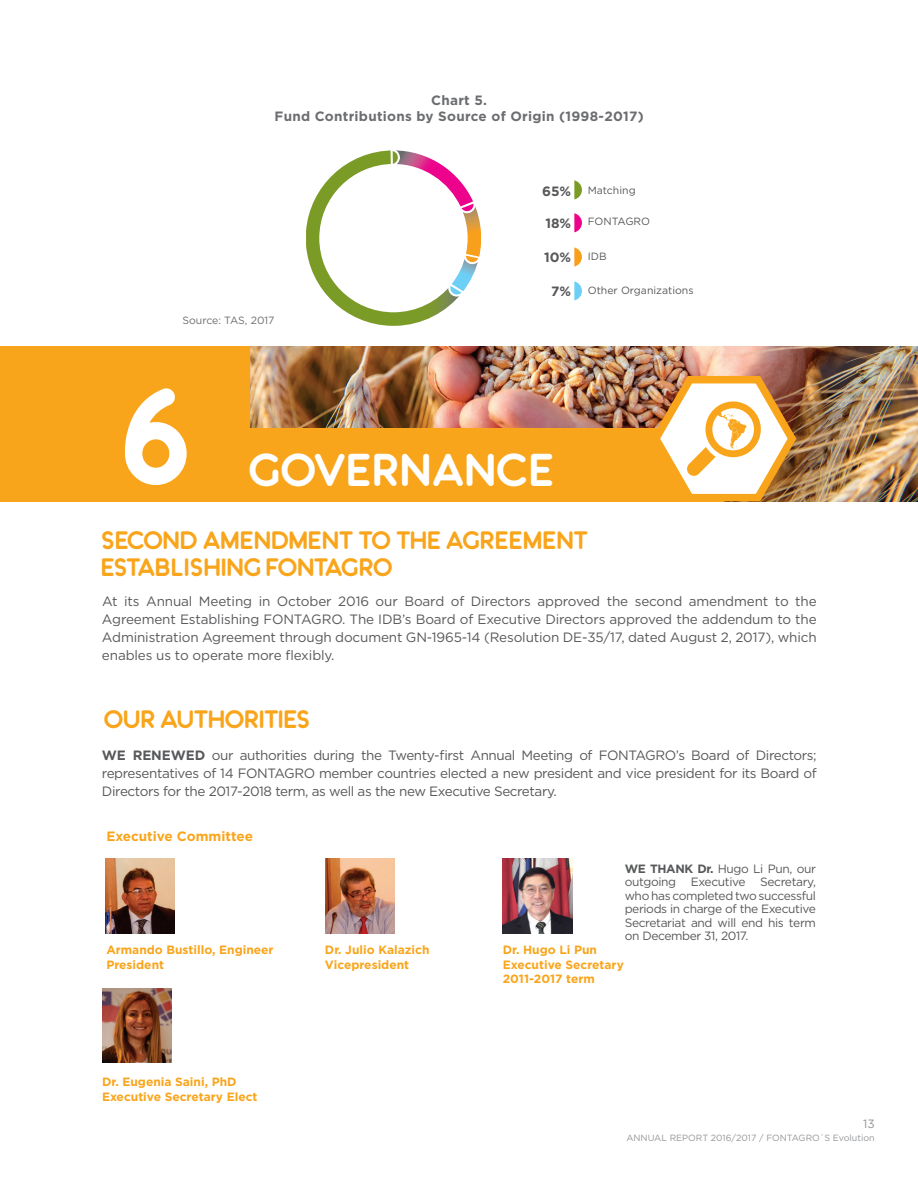
<style>
.page{position:relative;width:918px;height:1188px;background:#fff}
.page>*{position:absolute;margin:0;border:0;box-sizing:border-box;transform-origin:0 0}
.t1{font:137.85px "Knigsberg";color:#fff}
.t2{font:46.5px "Knigsberg";letter-spacing:-.02em;color:#fff}
.t3{font:25.5px/27px "Knigsberg";letter-spacing:-.015em;color:#f9a51b}
.t4{font:25.5px "Knigsberg";letter-spacing:-.035em;color:#f9a51b}
.t5{font:13.5px/18px "Gotham";letter-spacing:-.03em;color:#57585a;text-align:justify}
.t6{font:700 13.5px/16.2px "Gotham";letter-spacing:.02em;color:#6c6d70;text-align:center}
.t7{font:700 13.5px "Gotham";color:#f9a51b}
.t8{font:700 13.5px "Gotham";color:#57585a}
.t9{font:12px/13.5px "Gotham";letter-spacing:-.03em;color:#57585a;text-align:justify}
.t10{font:700 12px/14.4px "Gotham";color:#f9a51b}
.t11{font:12px "Gotham";color:#939598}
.t12{font:10.5px "Gotham";color:#57585a}
.t13{font:10.5px "Gotham";letter-spacing:-.005em;color:#6c6d70}
.t14{font:9px "Gotham";color:#939598}
.s1{font-weight:700}
</style>
<div class="page">
<img style="left:237px;top:347px;width:681px;height:155px">
<svg style="left:306px;top:150px;width:175px;height:176px"></svg>
<svg style="left:574px;top:213px;width:8px;height:19px"></svg>
<svg style="left:574px;top:247px;width:8px;height:20px"></svg>
<svg style="left:574px;top:281px;width:8px;height:19px"></svg>
<svg style="left:574px;top:180px;width:8px;height:19px"></svg>
<div style="left:0;top:347px;width:250px;height:111px;background:#f9a51b"></div>
<div style="left:0;top:428px;width:724px;height:73px;background:#f9a51b"></div>
<img style="left:647px;top:372px;width:154px;height:130px">
<img style="left:105px;top:859px;width:70px;height:74px">
<img style="left:325px;top:859px;width:70px;height:74px">
<img style="left:503px;top:859px;width:69px;height:74px">
<img style="left:102px;top:988px;width:69px;height:75px">
<p class="t6" style="left:275px;top:91px;width:371px">Chart 5.<br>Fund Contributions by Source of Origin (1998-2017)</p>
<p class="t13" style="left:182px;top:314px;width:94px">Source: TAS, 2017</p>
<p class="t8" style="left:542px;top:183px;width:31px">65%</p>
<p class="t12" style="left:588px;top:185px;width:49px">Matching</p>
<p class="t8" style="left:545px;top:216px;width:27px">18%</p>
<p class="t12" style="left:588px;top:216px;width:64px">FONTAGRO</p>
<p class="t8" style="left:544px;top:250px;width:29px">10%</p>
<p class="t8" style="left:551px;top:283px;width:21px">7%</p>
<p class="t12" style="left:588px;top:250px;width:20px">IDB</p>
<p class="t12" style="left:588px;top:284px;width:107px">Other Organizations</p>
<h1 class="t1" style="left:125px;top:352px;width:77px">6</h1>
<h2 class="t2" style="left:250px;top:442px;width:308px">GOVERNANCE</h2>
<h3 class="t3" style="left:102px;top:526px;width:489px">SECOND AMENDMENT TO THE AGREEMENT<br>ESTABLISHING FONTAGRO</h3>
<p class="t5" style="left:102px;top:592px;width:716px">At its Annual Meeting in October 2016 our Board of Directors approved the second amendment to the Agreement Establishing FONTAGRO. The IDB’s Board of Executive Directors approved the addendum to the Administration Agreement through document GN-1965-14 (Resolution DE-35/17, dated August 2, 2017), which enables us to operate more flexibly.</p>
<h3 class="t4" style="left:104px;top:703px;width:209px">OUR AUTHORITIES</h3>
<p class="t5" style="left:102px;top:746px;width:716px"><span class="s1">WE RENEWED</span> our authorities during the Twenty-first Annual Meeting of FONTAGRO’s Board of Directors; representatives of 14 FONTAGRO member countries elected a new president and vice president for its Board of Directors for the 2017-2018 term, as well as the new Executive Secretary.</p>
<p class="t7" style="left:106px;top:828px;width:148px">Executive Committee</p>
<p class="t10" style="left:106px;top:942px;width:169px">Armando Bustillo, Engineer<br>President</p>
<p class="t10" style="left:102px;top:1075px;width:157px">Dr. Eugenia Saini, PhD<br>Executive Secretary Elect</p>
<p class="t9" style="left:625px;top:861px;width:193px"><span class="s1">WE THANK Dr.</span> Hugo Li Pun, our outgoing Executive Secretary, who has completed two successful periods in charge of the Executive Secretariat and will end his term on December 31, 2017.</p>
<p class="t10" style="left:325px;top:942px;width:106px">Dr. Julio Kalazich<br>Vicepresident</p>
<p class="t10" style="left:503px;top:942px;width:123px">Dr. Hugo Li Pun<br>Executive Secretary<br>2011-2017 term</p>
<p class="t11" style="left:863px;top:1117px;width:13px">13</p>
<p class="t14" style="left:626px;top:1133px;width:250px">ANNUAL REPORT 2016/2017 / FONTAGRO´S Evolution</p>
</div>
